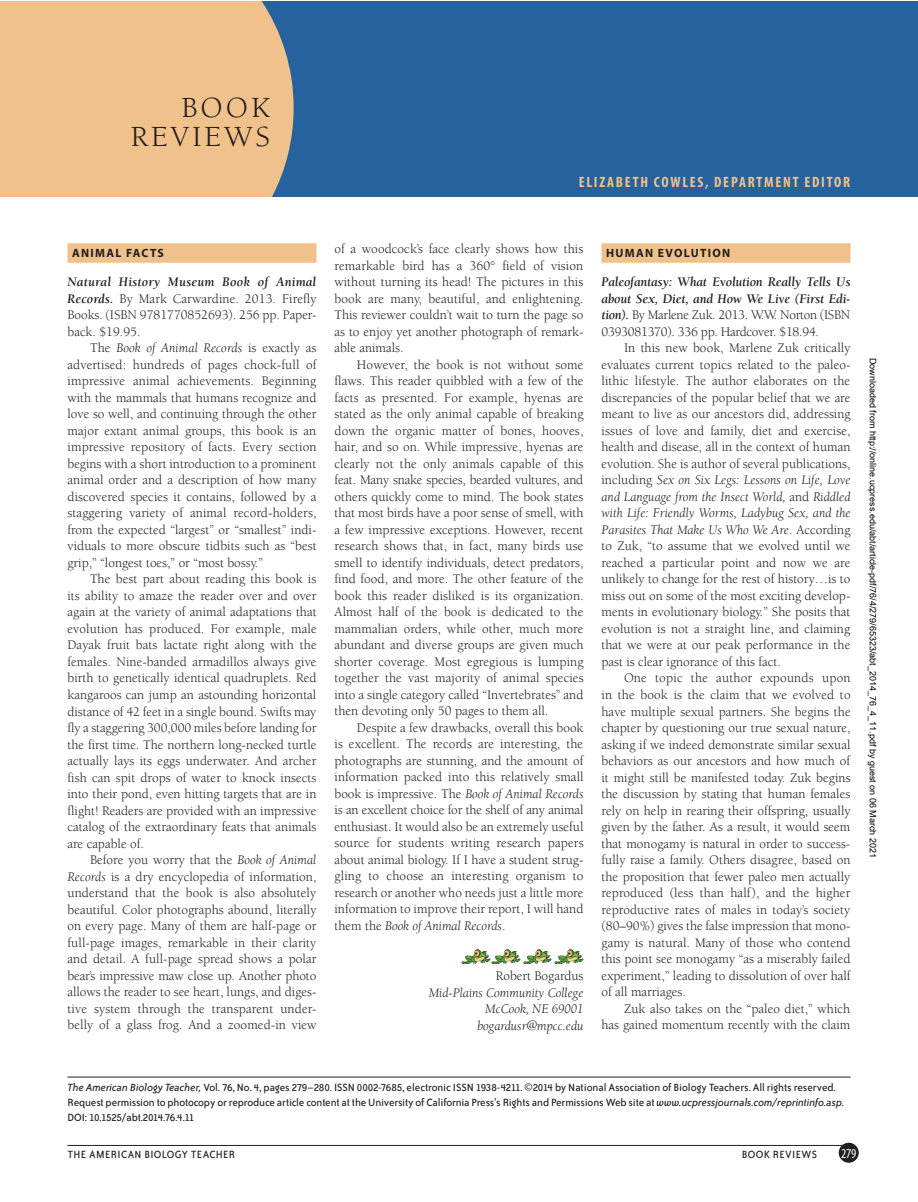
<style>
.page{position:relative;width:918px;height:1202px;background:#fff}
.page>*{position:absolute;margin:0;border:0;box-sizing:border-box;transform-origin:0 0}
.t1{font:30px/28.5px "Berkeley";letter-spacing:.1em;color:#231f20;text-align:right}
.t2{font:700 condensed 15px "Myriad Pro";letter-spacing:.12em;color:#f0c18b}
.t3{font:13.5px/16.5px "Berkeley";color:#231f20;text-align:justify}
.t4{font:italic 700 13.5px/16.5px "Berkeley";letter-spacing:-.015em;color:#231f20;text-align:justify}
.t5{font:italic 13.5px/16.5px "Berkeley";color:#231f20;text-align:right}
.t6{font:condensed 13.5px "Myriad Pro";color:#fff}
.t7{font:12px/15px "Bailey Sans ITC";letter-spacing:-.01em;color:#231f20}
.t8{font:12px "Bailey Sans ITC";letter-spacing:-.03em;color:#231f20}
.t9{font:12px "Bailey Sans ITC";letter-spacing:.03em;color:#231f20}
.t10{font:700 12px "Myriad Pro";letter-spacing:.11em;color:#231f20}
.t11{font:9px "Arial";color:#000}
.s1{font-weight:700;font-style:italic}
.s2{font-style:italic}
.s3{font-weight:400;font-style:normal}
.s4{font-family:"Myriad"}
</style>
<div class="page">
<div style="left:839px;top:1142px;width:20px;height:20px;background:#231f20;border-radius:50%"></div>
<hr style="left:68px;top:1145px;width:779px;height:1px;background:#231f20">
<div style="left:68px;top:243px;width:248px;height:20px;background:#f0c18b"></div>
<img style="left:461px;top:949px;width:29px;height:14px">
<img style="left:492px;top:949px;width:29px;height:14px">
<img style="left:523px;top:949px;width:29px;height:14px">
<img style="left:555px;top:949px;width:29px;height:14px">
<div style="left:602px;top:243px;width:248px;height:20px;background:#f0c18b"></div>
<div style="left:241px;top:1px;width:677px;height:195px;background:#26629d"></div>
<div style="left:0;top:1px;width:294px;height:195px;background:#f0c18b"></div>
<hr style="left:68px;top:1076px;width:782px;height:1px;background:#231f20">
<h1 class="t1" style="left:131px;top:94px;width:141px">BOOK<br>REVIEWS</h1>
<p class="t2" style="left:579px;top:173px;width:273px">ELIZABETH COWLES, DEPARTMENT EDITOR</p>
<p class="t10" style="left:72px;top:245px;width:93px">ANIMAL FACTS</p>
<p class="t3" style="left:68px;top:274px;width:251px"><span class="s1">Natural History Museum Book of Animal Records.</span> By Mark Carwardine. 2013. Firefly Books. (ISBN 9781770852693). 256 pp. Paper&shy;back. $19.95.</p>
<p class="t3" style="left:67px;top:340px;width:251px;text-indent:23px">The <span class="s2">Book of Animal Records</span> is exactly as advertised: hundreds of pages chock-full of impressive animal achievements. Beginning with the mammals that humans recognize and love so well, and continuing through the other major extant animal groups, this book is an impressive repository of facts. Every section begins with a short introduction to a prominent animal order and a description of how many discovered species it contains, followed by a staggering variety of animal record-holders, from the expected “largest” or “smallest” indi&shy;viduals to more obscure tidbits such as “best grip,” “longest toes,” or “most bossy.”</p>
<p class="t3" style="left:67px;top:571px;width:251px;text-indent:23px">The best part about reading this book is its ability to amaze the reader over and over again at the variety of animal adaptations that evolution has produced. For example, male Dayak fruit bats lactate right along with the females. Nine-banded armadillos always give birth to genetically identical quadruplets. Red kangaroos can jump an astounding horizontal distance of 42 feet in a single bound. Swifts may fly a staggering 300,000 miles before landing for the first time. The northern long-necked turtle actually lays its eggs underwater. And archer fish can spit drops of water to knock insects into their pond, even hitting targets that are in flight! Readers are provided with an impressive catalog of the extraordinary feats that animals are capable of.</p>
<p class="t3" style="left:68px;top:851px;width:251px;text-indent:23px">Before you worry that the <span class="s2">Book of Animal Records</span> is a dry encyclopedia of information, understand that the book is also absolutely beautiful. Color photographs abound, literally on every page. Many of them are half-page or full-page images, remarkable in their clarity and detail. A full-page spread shows a polar bear’s impressive maw close up. Another photo allows the reader to see heart, lungs, and diges&shy;tive system through the transparent under&shy;belly of a glass frog. And a zoomed-in view</p>
<p class="t3" style="left:334px;top:241px;width:251px">of a woodcock’s face clearly shows how this remarkable bird has a 360° field of vision without turning its head! The pictures in this book are many, beautiful, and enlightening.<br>This reviewer couldn’t wait to turn the page so as to enjoy yet another photograph of remark&shy;able animals.</p>
<p class="t3" style="left:334px;top:356px;width:251px;text-indent:23px">However, the book is not without some flaws. This reader quibbled with a few of the facts as presented. For example, hyenas are stated as the only animal capable of breaking down the organic matter of bones, hooves, hair, and so on. While impressive, hyenas are clearly not the only animals capable of this feat. Many snake species, bearded vultures, and others quickly come to mind. The book states that most birds have a poor sense of smell, with a few impressive exceptions. However, recent research shows that, in fact, many birds use smell to identify individuals, detect predators, find food, and more. The other feature of the book this reader disliked is its organization.<br>Almost half of the book is dedicated to the mammalian orders, while other, much more abundant and diverse groups are given much shorter coverage. Most egregious is lumping together the vast majority of animal species into a single category called “Invertebrates” and then devoting only 50 pages to them all.</p>
<p class="t3" style="left:334px;top:719px;width:251px;text-indent:23px">Despite a few drawbacks, overall this book is excellent. The records are interesting, the photographs are stunning, and the amount of information packed into this relatively small book is impressive. The <span class="s2">Book of Animal Records </span>is an excellent choice for the shelf of any animal enthusiast. It would also be an extremely useful source for students writing research papers about animal biology. If I have a student strug&shy;gling to choose an interesting organism to research or another who needs just a little more information to improve their report, I will hand them the <span class="s2">Book of Animal Records</span>.</p>
<p class="t3" style="left:496px;top:968px;width:89px">Robert Bogardus</p>
<p class="t5" style="left:429px;top:984px;width:156px">Mid-Plains Community College<br>McCook, NE 69001 bogardusr@mpcc.edu</p>
<p class="t10" style="left:606px;top:245px;width:126px">HUMAN EVOLUTION</p>
<p class="t4" style="left:602px;top:274px;width:251px">Paleofantasy: What Evolution Really Tells Us about Sex, Diet, and How We Live (First Edi&shy;tion). <span class="s3">By Marlene Zuk. 2013. W.W. Norton (ISBN 0393081370). 336 pp. Hardcover. $18.94.</span></p>
<p class="t3" style="left:602px;top:340px;width:251px;text-indent:23px">In this new book, Marlene Zuk critically evaluates current topics related to the paleo&shy;lithic lifestyle. The author elaborates on the discrepancies of the popular belief that we are meant to live as our ancestors did, addressing issues of love and family, diet and exercise, health and disease, all in the context of human evolution. She is author of several publications, including <span class="s2">Sex on Six Legs: Lessons on Life, Love and Language from the Insect World,</span> and <span class="s2">Riddled with Life: Friendly Worms, Ladybug Sex, and the Parasites That Make Us Who We Are</span>. According to Zuk, “to assume that we evolved until we reached a particular point and now we are unlikely to change for the rest of history…is to miss out on some of the most exciting develop&shy;ments in evolutionary biology.” She posits that evolution is not a straight line, and claiming that we were at our peak performance in the past is clear ignorance of this fact.</p>
<p class="t3" style="left:602px;top:670px;width:251px;text-indent:23px">One topic the author expounds upon in the book is the claim that we evolved to have multiple sexual partners. She begins the chapter by questioning our true sexual nature, asking if we indeed demonstrate similar sexual behaviors as our ancestors and how much of it might still be manifested today. Zuk begins the discussion by stating that human females rely on help in rearing their offspring, usually given by the father. As a result, it would seem that monogamy is natural in order to success&shy;fully raise a family. Others disagree, based on the proposition that fewer paleo men actually reproduced (less than half), and the higher reproductive rates of males in today’s society (80–90%) gives the false impression that mono&shy;gamy is natural. Many of those who contend this point see monogamy “as a miserably failed experiment,” leading to dissolution of over half of all marriages.</p>
<p class="t3" style="left:602px;top:1000px;width:250px;text-align:right">Zuk also takes on the “paleo diet,” which<br>has gained momentum recently with the claim</p>
<p class="t11" style="left:877px;top:358px;width:501px;rotate:90deg">Downloaded from http://online.ucpress.edu/abt/article-pdf/76/4/279/65323/abt_2014_76_4_11.pdf by guest on 06 March 2021</p>
<p class="t7" style="left:67px;top:1080px;width:779px;text-indent:408px">1938-4211. <span class="s4">©</span>2014 by N ational Association of Biology Teachers. All rights reserved. -Request permission to photocopy or reproduce article content at the University of California Press’s Rights and Permissions Web site at <span class="s2">www.ucpressjournals.com/reprintinfo.asp.<br></span>DOI : 10.1525/abt.2014.76.4.11</p>
<p class="t8" style="left:68px;top:1081px;width:273px"><span class="s2">The American Biology Teacher,</span> Vol. 76, N o. 4, pages 279–280. ISSN</p>
<p class="t7" style="left:357px;top:1080px;width:102px">0002-7685, electronic ISSN</p>
<p class="t9" style="left:68px;top:1147px;width:169px">The american biology teacher</p>
<p class="t9" style="left:742px;top:1147px;width:77px">Book Reviews</p>
<p class="t6" style="left:841px;top:1145px;width:17px">279</p>
</div>
